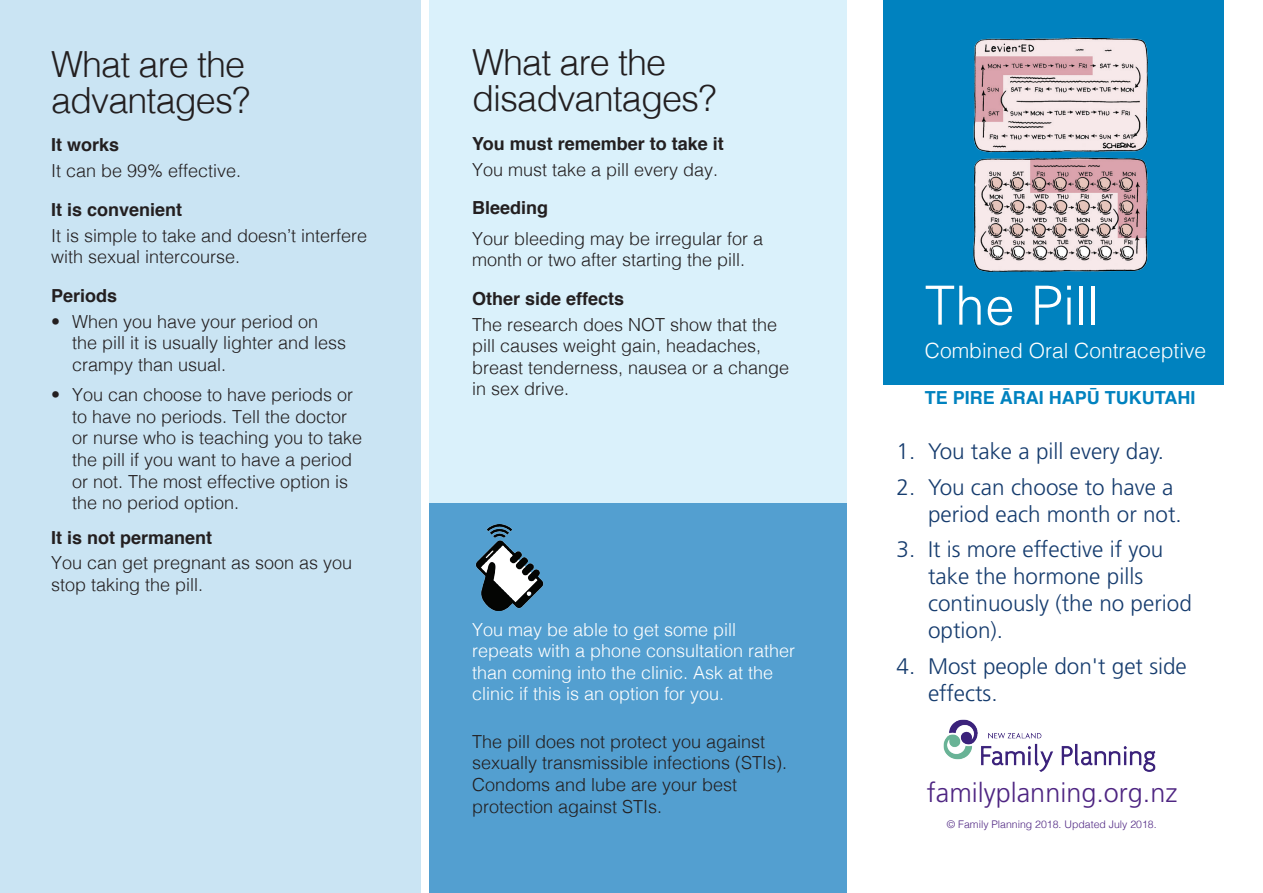
<style>
.page{position:relative;width:1263px;height:893px;background:#fff}
.page>*{position:absolute;margin:0;border:0;box-sizing:border-box;transform-origin:0 0}
.HEAD_white{font:300 54px "Univers";color:#fff}
.SH_uni_lite_24pt{font:300 36px/36px "Helvetica";letter-spacing:-.025em;color:#231f20}
.Front_Page_WEB_addre{font:300 27px "Frutiger";color:#4e2582}
.t1{font:300 22.5px/27px "Frutiger";color:#163c6e}
.HEAD2_white{font:300 21px "Helvetica";color:#fff}
.n_helv_lite_12pt{font:300 18px/21.6px "Helvetica";color:#231f20}
.n_helv_lite_12pt_whi{font:300 18px/21.6px "Helvetica";color:#fff}
.n2_SH3_helv_bold-12p{font:700 18px "Helvetica";color:#231f20}
.HEAD_Maori{font:700 18px "Helvetica";color:#0082bf}
.n_helv_lite_12pt-2{font:700 18px "Helvetica";color:#231f20}
.COPYRIGHT_footer{font:300 10.5px "Helvetica";color:#4e2582}
</style>
<div class="page">
<div style="left:429px;top:0;width:418px;height:893px;background:#daf1fb"></div>
<div style="left:429px;top:503px;width:418px;height:390px;background:#539fd0"></div>
<div style="left:0;top:0;width:421px;height:893px;background:#cae4f3"></div>
<div style="left:883px;top:0;width:340px;height:384px;background:#0082bf"></div>
<img style="left:475px;top:524px;width:69px;height:87px">
<img style="left:943px;top:719px;width:213px;height:53px">
<img style="left:973px;top:158px;width:175px;height:115px">
<img style="left:973px;top:37px;width:176px;height:121px">
<p class="SH_uni_lite_24pt" style="left:51px;top:44px;width:201px">What are the advantages?</p>
<p class="n2_SH3_helv_bold-12p" style="left:51px;top:131px;width:70px">It works</p>
<p class="n_helv_lite_12pt" style="left:51px;top:159px;width:192px">It can be 99% effective.</p>
<p class="n2_SH3_helv_bold-12p" style="left:51px;top:195px;width:133px">It is convenient</p>
<p class="n_helv_lite_12pt" style="left:51px;top:223px;width:318px">It is simple to take and doesn’t interfere with sexual intercourse.</p>
<p class="n2_SH3_helv_bold-12p" style="left:51px;top:281px;width:68px">Periods</p>
<p class="n_helv_lite_12pt" style="left:72px;top:309px;width:276px;text-indent:-21px">• When you have your period on the pill it is usually lighter and less crampy than usual.</p>
<p class="n_helv_lite_12pt" style="left:72px;top:383px;width:292px;text-indent:-21px">• You can choose to have periods or to have no periods. Tell the doctor or nurse who is teaching you to take the pill if you want to have a period or not. The most effective option is the no period option.</p>
<p class="n2_SH3_helv_bold-12p" style="left:51px;top:523px;width:163px">It is not permanent</p>
<p class="n_helv_lite_12pt" style="left:51px;top:551px;width:303px">You can get pregnant as soon as you stop taking the pill.</p>
<p class="SH_uni_lite_24pt" style="left:472px;top:42px;width:246px">What are the disadvantages?</p>
<p class="n2_SH3_helv_bold-12p" style="left:472px;top:129px;width:253px">You must remember to take it</p>
<p class="n_helv_lite_12pt" style="left:472px;top:157px;width:248px">You must take a pill every day.</p>
<p class="n_helv_lite_12pt-2" style="left:472px;top:194px;width:78px">Bleeding</p>
<p class="n_helv_lite_12pt" style="left:472px;top:226px;width:293px">Your bleeding may be irregular for a month or two after starting the pill.</p>
<p class="n2_SH3_helv_bold-12p" style="left:472px;top:284px;width:154px">Other side effects</p>
<p class="n_helv_lite_12pt" style="left:472px;top:312px;width:319px">The research does NOT show that the pill causes weight gain, headaches, breast tenderness, nausea or a change in sex drive.</p>
<p class="n_helv_lite_12pt_whi" style="left:472px;top:617px;width:325px">You may be able to get some pill repeats with a phone consultation rather than coming into the clinic. Ask at the clinic if this is an option for you.</p>
<p class="n_helv_lite_12pt" style="left:472px;top:729px;width:317px">The pill does not protect you against sexually transmissible infections (STIs).<br>Condoms and lube are your best protection against STIs.</p>
<p class="HEAD_white" style="left:925px;top:273px;width:176px">The Pill</p>
<p class="HEAD2_white" style="left:925px;top:333px;width:283px">Combined Oral Contraceptive</p>
<p class="HEAD_Maori" style="left:925px;top:383px;width:272px">TE PIRE ĀRAI HAPŪ TUKUTAHI</p>
<p class="t1" style="left:896px;top:438px;width:269px">1. You take a pill every day.</p>
<p class="t1" style="left:928px;top:473px;width:255px;text-indent:-32px">2. You can choose to have a period each month or not.</p>
<p class="t1" style="left:928px;top:536px;width:265px;text-indent:-32px">3. It is more effective if you take the hormone pills continuously (the no period option).</p>
<p class="t1" style="left:928px;top:652px;width:260px;text-indent:-32px">4. Most people don't get side effects.</p>
<p class="Front_Page_WEB_addre" style="left:927px;top:777px;width:252px">familyplanning.org.nz</p>
<p class="COPYRIGHT_footer" style="left:947px;top:816px;width:211px">© Family Planning 2018. Updated July 2018.</p>
</div>
